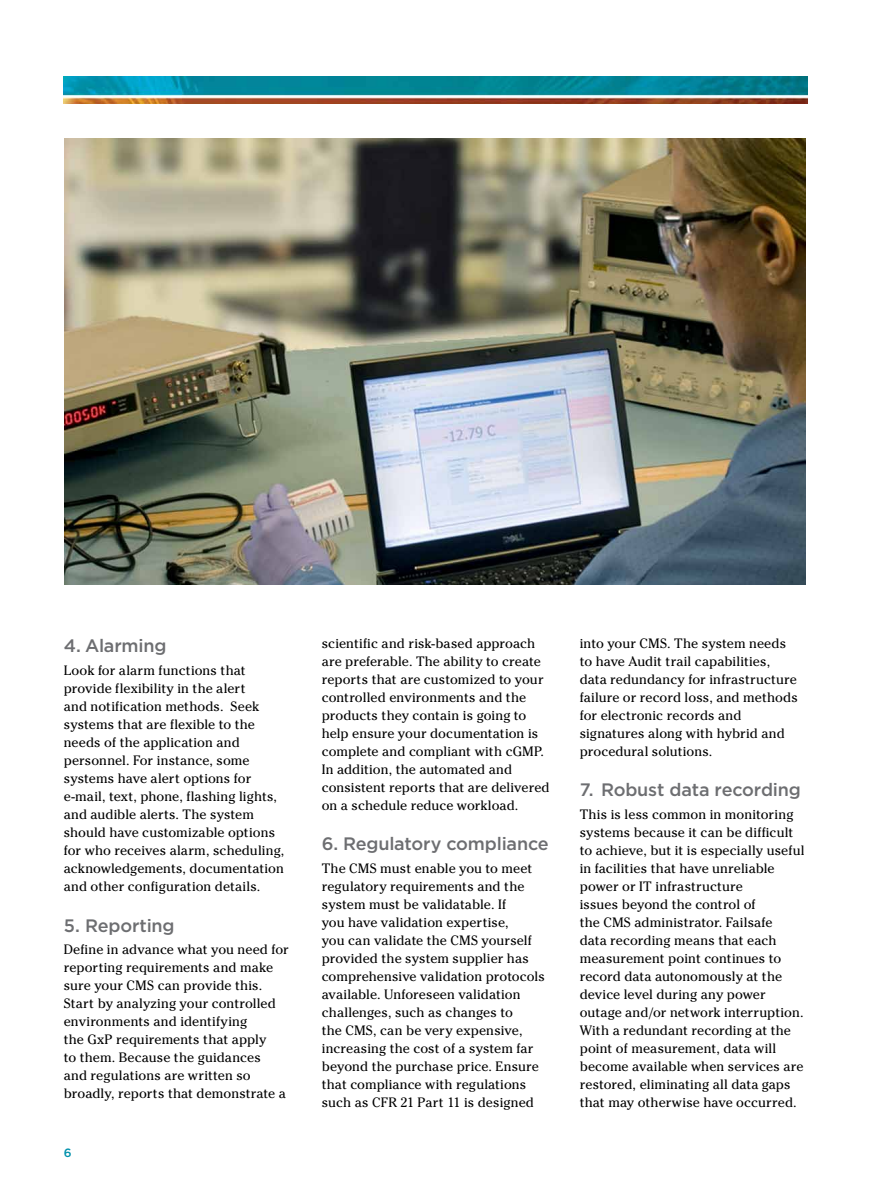
<style>
.page{position:relative;width:893px;height:1191px;background:#fff}
.page>*{position:absolute;margin:0;border:0;box-sizing:border-box;transform-origin:0 0}
.t1{font:500 18px "Gotham";letter-spacing:-.01em;color:#6d6e71}
.t2{font:13.5px/18px "Cheltenham Std";letter-spacing:.005em;color:#000}
.t3{font:500 12px "Gotham";color:#0091ac}
</style>
<div class="page">
<img style="left:64px;top:77px;width:744px;height:27px">
<img style="left:64px;top:139px;width:742px;height:446px">
<h1 class="t1" style="left:64px;top:634px;width:104px">4. Alarming</h1>
<p class="t2" style="left:64px;top:661px;width:222px">Look for alarm functions that provide flexibility in the alert<br>and notification methods. Seek systems that are flexible to the needs of the application and personnel. For instance, some systems have alert options for e-mail, text, phone, flashing lights, and audible alerts. The system should have customizable options for who receives alarm, scheduling, acknowledgements, documentation and other configuration details.</p>
<h1 class="t1" style="left:64px;top:913px;width:112px">5. Reporting</h1>
<p class="t2" style="left:64px;top:940px;width:227px">Define in advance what you need for reporting requirements and make sure your CMS can provide this.<br>Start by analyzing your controlled environments and identifying<br>the GxP requirements that apply<br>to them. Because the guidances<br>and regulations are written so broadly, reports that demonstrate a</p>
<p class="t3" style="left:64px;top:1144px;width:9px">6</p>
<p class="t2" style="left:322px;top:634px;width:229px">scientific and risk-based approach are preferable. The ability to create reports that are customized to your controlled environments and the products they contain is going to help ensure your documentation is complete and compliant with cGMP.<br>In addition, the automated and consistent reports that are delivered on a schedule reduce workload.</p>
<h1 class="t1" style="left:322px;top:832px;width:229px">6. Regulatory compliance</h1>
<p class="t2" style="left:322px;top:859px;width:225px">The CMS must enable you to meet regulatory requirements and the system must be validatable. If<br>you have validation expertise,<br>you can validate the CMS yourself provided the system supplier has comprehensive validation protocols available. Unforeseen validation challenges, such as changes to<br>the CMS, can be very expensive, increasing the cost of a system far beyond the purchase price. Ensure that compliance with regulations such as CFR 21 Part 11 is designed</p>
<p class="t2" style="left:580px;top:634px;width:220px">into your CMS. The system needs to have Audit trail capabilities, data redundancy for infrastructure failure or record loss, and methods for electronic records and signatures along with hybrid and procedural solutions.</p>
<h1 class="t1" style="left:580px;top:778px;width:223px">7. Robust data recording</h1>
<p class="t2" style="left:580px;top:805px;width:226px">This is less common in monitoring systems because it can be difficult to achieve, but it is especially useful in facilities that have unreliable power or IT infrastructure<br>issues beyond the control of<br>the CMS administrator. Failsafe<br>data recording means that each measurement point continues to record data autonomously at the device level during any power outage and/or network interruption.<br>With a redundant recording at the point of measurement, data will become available when services are restored, eliminating all data gaps that may otherwise have occurred.</p>
</div>
